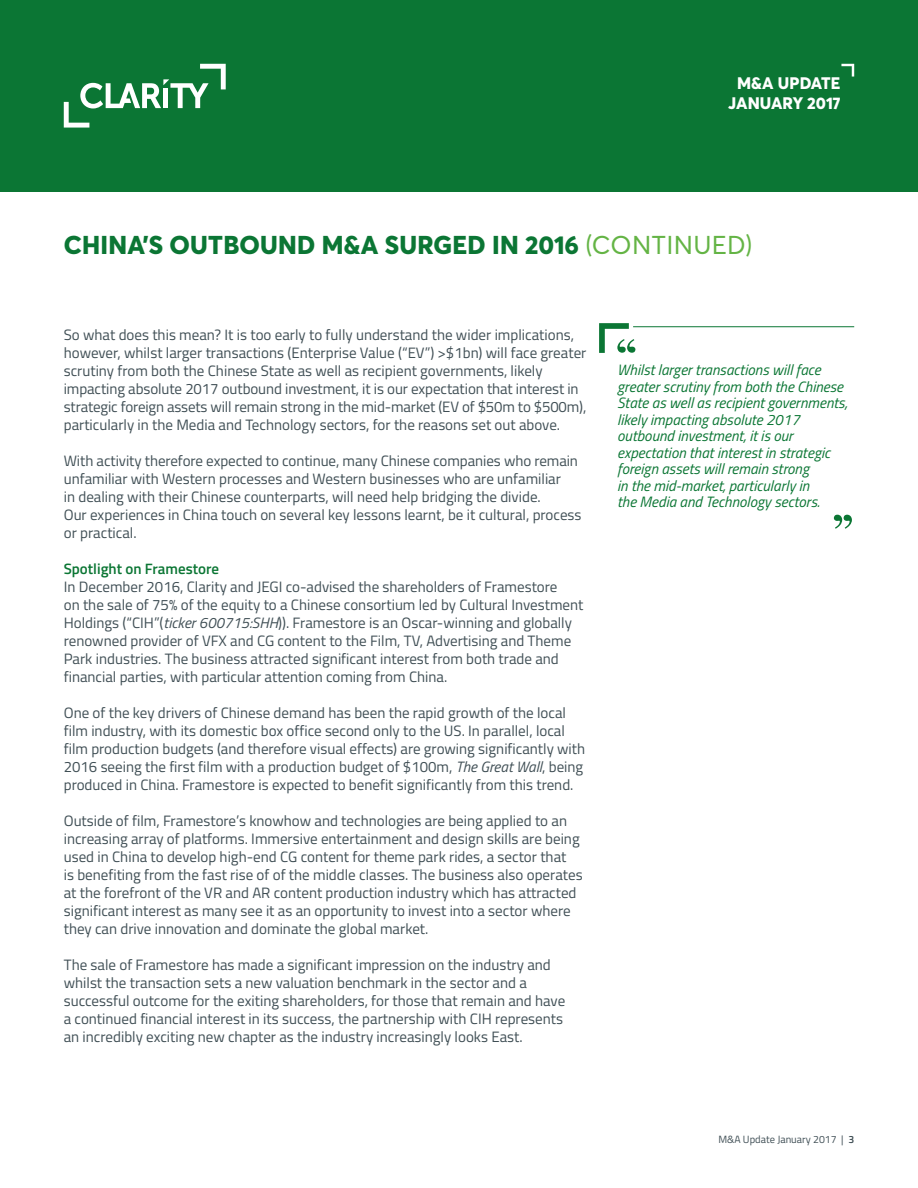
<style>
.page{position:relative;width:918px;height:1188px;background:#fff}
.page>*{position:absolute;margin:0;border:0;box-sizing:border-box;transform-origin:0 0}
.t1{font:800 25.5px "Averta Std";letter-spacing:.01em;color:#0b7634}
.t2{font:800 16.5px/19.5px "Averta Std";color:#fff;text-align:center}
.t3{font:15px/18px "Titillium Web";color:#404f55}
.t4{font:italic 15px/16.5px "Titillium Web";color:#0b7634}
.t5{font:600 15px "Titillium Web";color:#0b7634}
.t6{font:10.5px "Titillium Web";color:#404f55}
.s1{font-weight:400;color:#64b445}
.s2{font-style:italic}
.s3{font-weight:600}
</style>
<div class="page">
<div style="left:0;top:0;width:918px;height:191px;background:#0b7634"></div>
<svg style="left:841px;top:64px;width:13px;height:13px"></svg>
<svg style="left:64px;top:64px;width:162px;height:64px"></svg>
<hr style="left:633px;top:326px;width:221px;height:1px;background:#0b7634">
<svg style="left:599px;top:323px;width:36px;height:30px"></svg>
<svg style="left:834px;top:515px;width:18px;height:14px"></svg>
<p class="t2" style="left:728px;top:73px;width:114px">M&amp;A UPDATE<br>JANUARY 2017</p>
<h1 class="t1" style="left:64px;top:228px;width:690px">CHINA’S OUTBOUND M&amp;A SURGED IN 2016 <span class="s1">(CONTINUED)</span></h1>
<p class="t3" style="left:64px;top:325px;width:524px">So what does this mean? It is too early to fully understand the wider implications, however, whilst larger transactions (Enterprise Value (“EV”) &gt;$1bn) will face greater scrutiny from both the Chinese State as well as recipient governments, likely impacting absolute 2017 outbound investment, it is our expectation that interest in strategic foreign assets will remain strong in the mid-market (EV of $50m to $500m), particularly in the Media and Technology sectors, for the reasons set out above.</p>
<p class="t3" style="left:64px;top:451px;width:519px">With activity therefore expected to continue, many Chinese companies who remain unfamiliar with Western processes and Western businesses who are unfamiliar<br>in dealing with their Chinese counterparts, will need help bridging the divide.<br>Our experiences in China touch on several key lessons learnt, be it cultural, process or practical.</p>
<p class="t5" style="left:64px;top:558px;width:157px">Spotlight on Framestore</p>
<p class="t3" style="left:64px;top:577px;width:521px">In December 2016, Clarity and JEGI co-advised the shareholders of Framestore<br>on the sale of 75% of the equity to a Chinese consortium led by Cultural Investment Holdings (“CIH”(<span class="s2">ticker 600715:SHH</span>)). Framestore is an Oscar-winning and globally renowned provider of VFX and CG content to the Film, TV, Advertising and Theme Park industries. The business attracted significant interest from both trade and financial parties, with particular attention coming from China.</p>
<p class="t3" style="left:64px;top:703px;width:523px">One of the key drivers of Chinese demand has been the rapid growth of the local film industry, with its domestic box office second only to the US. In parallel, local film production budgets (and therefore visual effects) are growing significantly with 2016 seeing the first film with a production budget of $100m, <span class="s2">The Great Wall</span>, being produced in China. Framestore is expected to benefit significantly from this trend.</p>
<p class="t3" style="left:64px;top:811px;width:520px">Outside of film, Framestore’s knowhow and technologies are being applied to an increasing array of platforms. Immersive entertainment and design skills are being used in China to develop high-end CG content for theme park rides, a sector that<br>is benefiting from the fast rise of of the middle classes. The business also operates at the forefront of the VR and AR content production industry which has attracted significant interest as many see it as an opportunity to invest into a sector where they can drive innovation and dominate the global market.</p>
<p class="t3" style="left:64px;top:955px;width:503px">The sale of Framestore has made a significant impression on the industry and whilst the transaction sets a new valuation benchmark in the sector and a successful outcome for the exiting shareholders, for those that remain and have a continued financial interest in its success, the partnership with CIH represents an incredibly exciting new chapter as the industry increasingly looks East.</p>
<p class="t4" style="left:617px;top:361px;width:232px">Whilst larger transactions will face greater scrutiny from both the Chinese State as well as recipient governments, likely impacting absolute 2017 outbound investment, it is our expectation that interest in strategic foreign assets will remain strong<br>in the mid-market, particularly in<br>the Media and Technology sectors.</p>
<p class="t6" style="left:718px;top:1132px;width:137px">M&amp;A Update January 2017 | <span class="s3">3</span></p>
</div>
